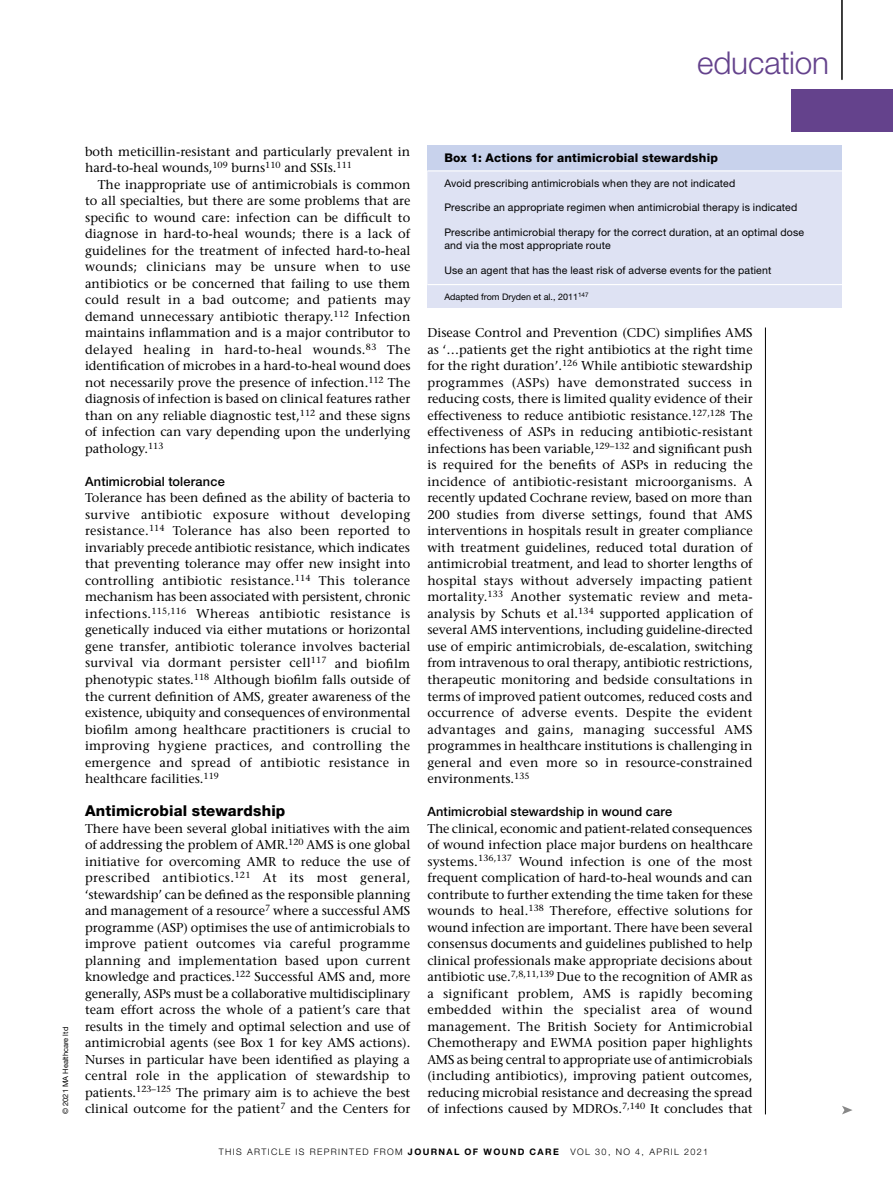
<style>
.page{position:relative;width:893px;height:1191px;background:#fff}
.page>*{position:absolute;margin:0;border:0;box-sizing:border-box;transform-origin:0 0}
.t1{font:300 31.5px "Helvetica Neue LT Std";letter-spacing:-.005em;color:#64428c}
.t2{font:800 15px "Helvetica Neue LT Std";letter-spacing:.01em;color:#000}
.t3{font:500 12.75px/16.5px "Stone Serif Std";color:#000;text-align:justify}
.t4{font:500 12.75px "Helvetica Neue LT Std";letter-spacing:.015em;color:#000}
.t5{font:800 12px "Helvetica Neue LT Std";letter-spacing:.015em;color:#000}
.t6{font:10.5px/13.5px "Helvetica Neue LT Std";letter-spacing:.015em;color:#000}
.t7{font:300 9px "Helvetica Neue LT Std";letter-spacing:.15em;color:#000}
.t8{font:9px "Helvetica Neue LT Std";color:#000}
.t9{font:7.5px "Helvetica Neue LT Std";color:#000}
.s1{font-weight:700}
</style>
<div class="page">
<hr style="left:842px;top:0;width:1px;height:80px;background:#000">
<div style="left:791px;top:89px;width:102px;height:43px;background:#64428c"></div>
<svg style="left:842px;top:1106px;width:11px;height:8px"></svg>
<hr style="left:765px;top:327px;width:1px;height:787px;background:#000">
<div style="left:427px;top:145px;width:415px;height:26px;background:#c8d2ec"></div>
<div style="left:427px;top:171px;width:415px;height:113px;background:#dee2f3"></div>
<div style="left:427px;top:284px;width:415px;height:24px;background:#dee2f3"></div>
<hr style="left:427px;top:170px;width:415px;height:1px;background:#fff">
<hr style="left:427px;top:284px;width:415px;height:1px;background:#fff">
<h1 class="t1" style="left:697px;top:44px;width:134px">education</h1>
<p class="t9" style="left:61px;top:1114px;width:88px;rotate:-90deg">© 2021 MA Healthcare ltd</p>
<p class="t3" style="left:85px;top:143px;width:327px">both meticillin-resistant and particularly prevalent in hard-to-heal wounds,<sup>109</sup> burns<sup>110</sup> and SSIs.<sup>111</sup></p>
<p class="t3" style="left:85px;top:176px;width:327px;text-indent:13px">The inappropriate use of antimicrobials is common to all specialties, but there are some problems that are specific to wound care: infection can be difficult to diagnose in hard-to-heal wounds; there is a lack of guidelines for the treatment of infected hard-to-heal wounds; clinicians may be unsure when to use antibiotics or be concerned that failing to use them could result in a bad outcome; and patients may demand unnecessary antibiotic therapy.<sup>112</sup> Infection maintains inflammation and is a major contributor to delayed healing in hard-to-heal wounds.<sup>83</sup> The identification of microbes in a hard-to-heal wound does not necessarily prove the presence of infection.<sup>112</sup> The diagnosis of infection is based on clinical features rather than on any reliable diagnostic test,<sup>112</sup> and these signs of infection can vary depending upon the underlying pathology.<sup>113</sup></p>
<p class="t4" style="left:85px;top:474px;width:141px">Antimicrobial tolerance</p>
<p class="t3" style="left:85px;top:490px;width:327px">Tolerance has been defined as the ability of bacteria to survive antibiotic exposure without developing resistance.<sup>114</sup> Tolerance has also been reported to invariably precede antibiotic resistance, which indicates that preventing tolerance may offer new insight into controlling antibiotic resistance.<sup>114</sup> This tolerance mechanism has been associated with persistent, chronic infections.<sup>115,116</sup> Whereas antibiotic resistance is genetically induced via either mutations or horizontal gene transfer, antibiotic tolerance involves bacterial survival via dormant persister cell<sup>117</sup> and biofilm phenotypic states.<sup>118</sup> Although biofilm falls outside of the current definition of AMS, greater awareness of the existence, ubiquity and consequences of environmental biofilm among healthcare practitioners is crucial to improving hygiene practices, and controlling the emergence and spread of antibiotic resistance in healthcare facilities.<sup>119</sup></p>
<p class="t2" style="left:85px;top:801px;width:202px">Antimicrobial stewardship</p>
<p class="t3" style="left:85px;top:820px;width:327px">There have been several global initiatives with the aim of addressing the problem of AMR.<sup>120</sup> AMS is one global initiative for overcoming AMR to reduce the use of prescribed antibiotics.<sup>121</sup> At its most general, ‘stewardship’ can be defined as the responsible planning and management of a resource<sup>7</sup> where a successful AMS programme (ASP) optimises the use of antimicrobials to improve patient outcomes via careful programme planning and implementation based upon current knowledge and practices.<sup>122</sup> Successful AMS and, more generally, ASPs must be a collaborative multidisciplinary team effort across the whole of a patient’s care that results in the timely and optimal selection and use of antimicrobial agents (see Box 1 for key AMS actions).<br>Nurses in particular have been identified as playing a central role in the application of stewardship to patients.<sup>123–125</sup> The primary aim is to achieve the best clinical outcome for the patient<sup>7</sup> and the Centers for</p>
<p class="t5" style="left:444px;top:151px;width:275px">Box 1: Actions for antimicrobial stewardship</p>
<p class="t6" style="left:444px;top:176px;width:292px">Avoid prescribing antimicrobials when they are not indicated</p>
<p class="t6" style="left:444px;top:201px;width:355px">Prescribe an appropriate regimen when antimicrobial therapy is indicated</p>
<p class="t6" style="left:444px;top:225px;width:361px">Prescribe antimicrobial therapy for the correct duration, at an optimal dose and via the most appropriate route</p>
<p class="t6" style="left:444px;top:263px;width:329px">Use an agent that has the least risk of adverse events for the patient</p>
<p class="t8" style="left:444px;top:291px;width:146px">Adapted from Dryden et al., 2011<sup>147</sup></p>
<p class="t3" style="left:427px;top:325px;width:327px">Disease Control and Prevention (CDC) simplifies AMS as ‘…patients get the right antibiotics at the right time for the right duration’.<sup>126</sup> While antibiotic stewardship programmes (ASPs) have demonstrated success in reducing costs, there is limited quality evidence of their effectiveness to reduce antibiotic resistance.<sup>127,128</sup> The effectiveness of ASPs in reducing antibiotic-resistant infections has been variable,<sup>129–132</sup> and significant push is required for the benefits of ASPs in reducing the incidence of antibiotic-resistant microorganisms. A recently updated Cochrane review, based on more than 200 studies from diverse settings, found that AMS interventions in hospitals result in greater compliance with treatment guidelines, reduced total duration of antimicrobial treatment, and lead to shorter lengths of hospital stays without adversely impacting patient mortality.<sup>133</sup> Another systematic review and meta&shy;analysis by Schuts et al.<sup>134</sup> supported application of several AMS interventions, including guideline-directed use of empiric antimicrobials, de-escalation, switching from intravenous to oral therapy, antibiotic restrictions, therapeutic monitoring and bedside consultations in terms of improved patient outcomes, reduced costs and occurrence of adverse events. Despite the evident advantages and gains, managing successful AMS programmes in healthcare institutions is challenging in general and even more so in resource-constrained environments.<sup>135</sup></p>
<p class="t4" style="left:427px;top:804px;width:246px">Antimicrobial stewardship in wound care</p>
<p class="t3" style="left:427px;top:820px;width:327px">The clinical, economic and patient-related consequences of wound infection place major burdens on healthcare systems.<sup>136,137</sup> Wound infection is one of the most frequent complication of hard-to-heal wounds and can contribute to further extending the time taken for these wounds to heal.<sup>138</sup> Therefore, effective solutions for wound infection are important. There have been several consensus documents and guidelines published to help clinical professionals make appropriate decisions about antibiotic use.<sup>7,8,11,139</sup> Due to the recognition of AMR as a significant problem, AMS is rapidly becoming embedded within the specialist area of wound management. The British Society for Antimicrobial Chemotherapy and EWMA position paper highlights AMS as being central to appropriate use of antimicrobials (including antibiotics), improving patient outcomes, reducing microbial resistance and decreasing the spread of infections caused by MDROs.<sup>7,140</sup> It concludes that</p>
<p class="t7" style="left:219px;top:1146px;width:341px">THIS ARTICLE IS REPRINTED FROM <span class="s1">JOURNAL OF WOUND CARE</span></p>
<p class="t7" style="left:571px;top:1146px;width:139px">VOL 30, NO 4, APRIL 2021</p>
</div>
